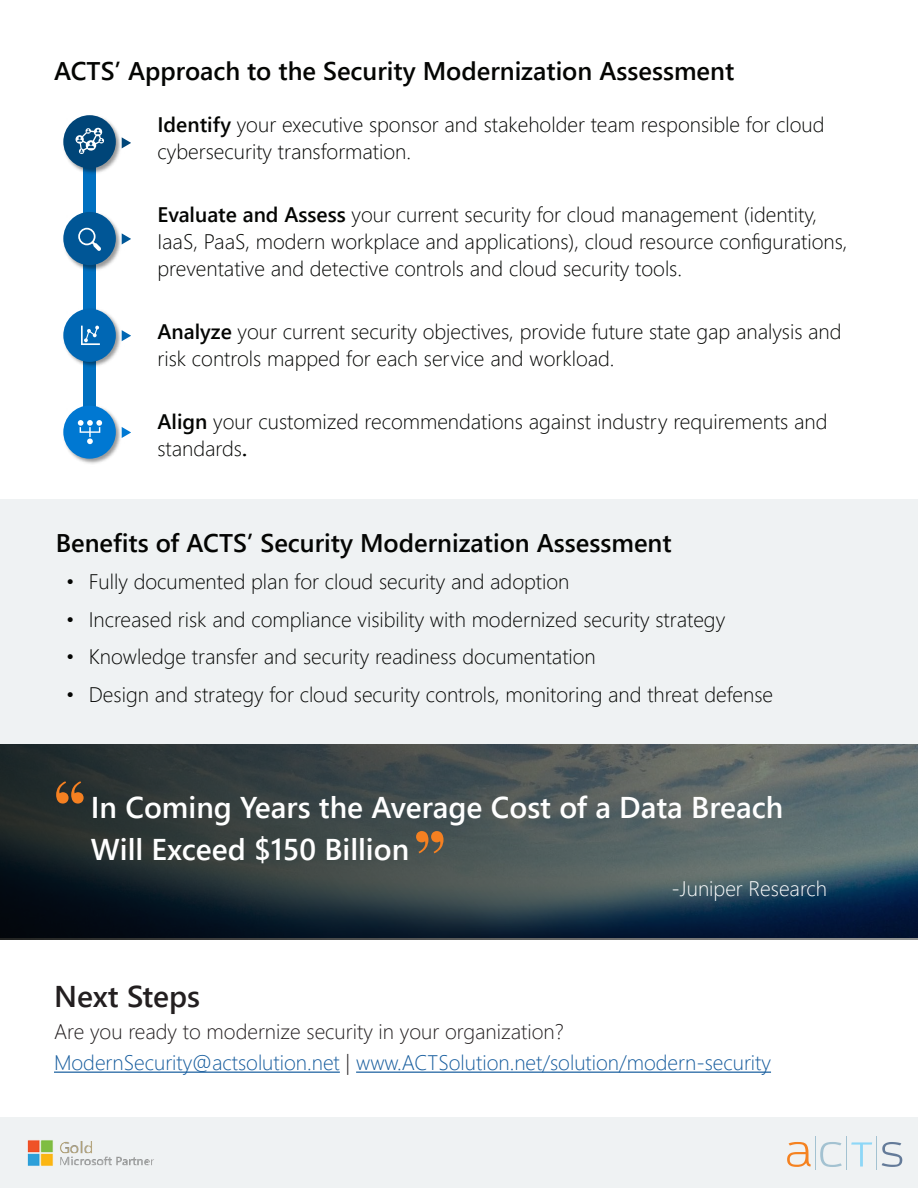
<style>
.page{position:relative;width:918px;height:1188px;background:#fff}
.page>*{position:absolute;margin:0;border:0;box-sizing:border-box;transform-origin:0 0}
.t1{font:88.5px "Playfair Display";color:#f58021}
.t2{font:600 30px/42px "Segoe UI";color:#fff}
.t3{font:600 30px "Segoe UI";color:#231f20}
.t4{font:600 25.5px "Segoe UI";color:#040503}
.t5{font:300 21px/27px "Segoe UI";color:#040503}
.t6{font:300 21px "Segoe UI";color:#175d9e}
.t7{font:300 21px "Segoe UI";color:#231f20}
.t8{font:300 21px "Segoe UI";color:#fff}
.s1{font-weight:600}
.s2{color:#231f20}
</style>
<div class="page">
<svg style="left:0;top:743px;width:918px;height:197px;background:#39464b"></svg>
<div style="left:0;top:1118px;width:918px;height:70px;background:#eff2f3"></div>
<div style="left:0;top:499px;width:918px;height:244px;background:#eff2f3"></div>
<hr style="left:54px;top:1072px;width:286px;height:1px;background:#175d9e">
<hr style="left:356px;top:1072px;width:415px;height:1px;background:#175d9e">
<img style="left:27px;top:1140px;width:127px;height:26px">
<svg style="left:787px;top:1142px;width:24px;height:25px"></svg>
<svg style="left:820px;top:1142px;width:22px;height:25px"></svg>
<svg style="left:851px;top:1142px;width:21px;height:25px"></svg>
<svg style="left:882px;top:1142px;width:20px;height:25px"></svg>
<hr style="left:815px;top:1137px;width:1px;height:33px;background:#a3c2d1">
<hr style="left:847px;top:1137px;width:1px;height:33px;background:#a3c2d1">
<hr style="left:876px;top:1137px;width:1px;height:33px;background:#a3c2d1">
<div style="left:84px;top:153px;width:12px;height:277px;background:#0070c0"></div>
<img style="left:64px;top:403px;width:58px;height:61px">
<div style="left:63px;top:406px;width:53px;height:53px;background:#0078d2;border-radius:50%"></div>
<img style="left:64px;top:306px;width:58px;height:65px">
<div style="left:63px;top:309px;width:53px;height:53px;background:#0067b4;border-radius:50%"></div>
<img style="left:64px;top:209px;width:59px;height:65px">
<div style="left:63px;top:212px;width:53px;height:53px;background:#005696;border-radius:50%"></div>
<svg style="left:122px;top:427px;width:8px;height:11px"></svg>
<svg style="left:122px;top:330px;width:8px;height:11px"></svg>
<svg style="left:122px;top:233px;width:8px;height:11px"></svg>
<svg style="left:125px;top:139px;width:5px;height:8px"></svg>
<img style="left:63px;top:115px;width:62px;height:62px">
<div style="left:63px;top:115px;width:53px;height:53px;background:#004578;border-radius:50%"></div>
<svg style="left:76px;top:127px;width:28px;height:27px"></svg>
<svg style="left:78px;top:228px;width:23px;height:23px"></svg>
<svg style="left:78px;top:420px;width:24px;height:24px"></svg>
<svg style="left:81px;top:326px;width:19px;height:19px"></svg>
<p class="t4" style="left:54px;top:47px;width:682px">ACTS’ Approach to the Security Modernization Assessment</p>
<p class="t5" style="left:158px;top:109px;width:669px"><span class="s1">Identify</span> your executive sponsor and stakeholder team responsible for cloud cybersecurity transformation.</p>
<p class="t5" style="left:158px;top:199px;width:692px"><span class="s1">Evaluate and Assess</span> your current security for cloud management (identity,<br>IaaS, PaaS, modern workplace and applications), cloud resource configurations, preventative and detective controls and cloud security tools.</p>
<p class="t5" style="left:158px;top:316px;width:686px"><span class="s1">Analyze</span> your current security objectives, provide future state gap analysis and risk controls mapped for each service and workload.</p>
<p class="t5" style="left:158px;top:406px;width:672px"><span class="s1">Align</span> your customized recommendations against industry requirements and standards<span class="s1">.</span></p>
<p class="t4" style="left:56px;top:519px;width:617px">Benefits of ACTS’ Security Modernization Assessment</p>
<p class="t5" style="left:66px;top:566px;width:505px">• Fully documented plan for cloud security and adoption</p>
<p class="t5" style="left:66px;top:604px;width:660px">• Increased risk and compliance visibility with modernized security strategy</p>
<p class="t5" style="left:66px;top:641px;width:531px">• Knowledge transfer and security readiness documentation</p>
<p class="t5" style="left:66px;top:679px;width:708px">• Design and strategy for cloud security controls, monitoring and threat defense</p>
<p class="t1" style="left:51px;top:743px;width:38px">“</p>
<p class="t2" style="left:91px;top:784px;width:694px">In Coming Years the Average Cost of a Data Breach<br>Will Exceed $150 Billion</p>
<p class="t8" style="left:672px;top:868px;width:157px">-Juniper Research</p>
<p class="t1" style="left:411px;top:793px;width:38px">”</p>
<p class="t3" style="left:54px;top:968px;width:148px">Next Steps</p>
<p class="t7" style="left:54px;top:1012px;width:511px">Are you ready to modernize security in your organization?</p>
<p class="t6" style="left:54px;top:1043px;width:719px">ModernSecurity@actsolution.net <span class="s2">|</span> www.ACTSolution.net/solution/modern-security</p>
</div>
